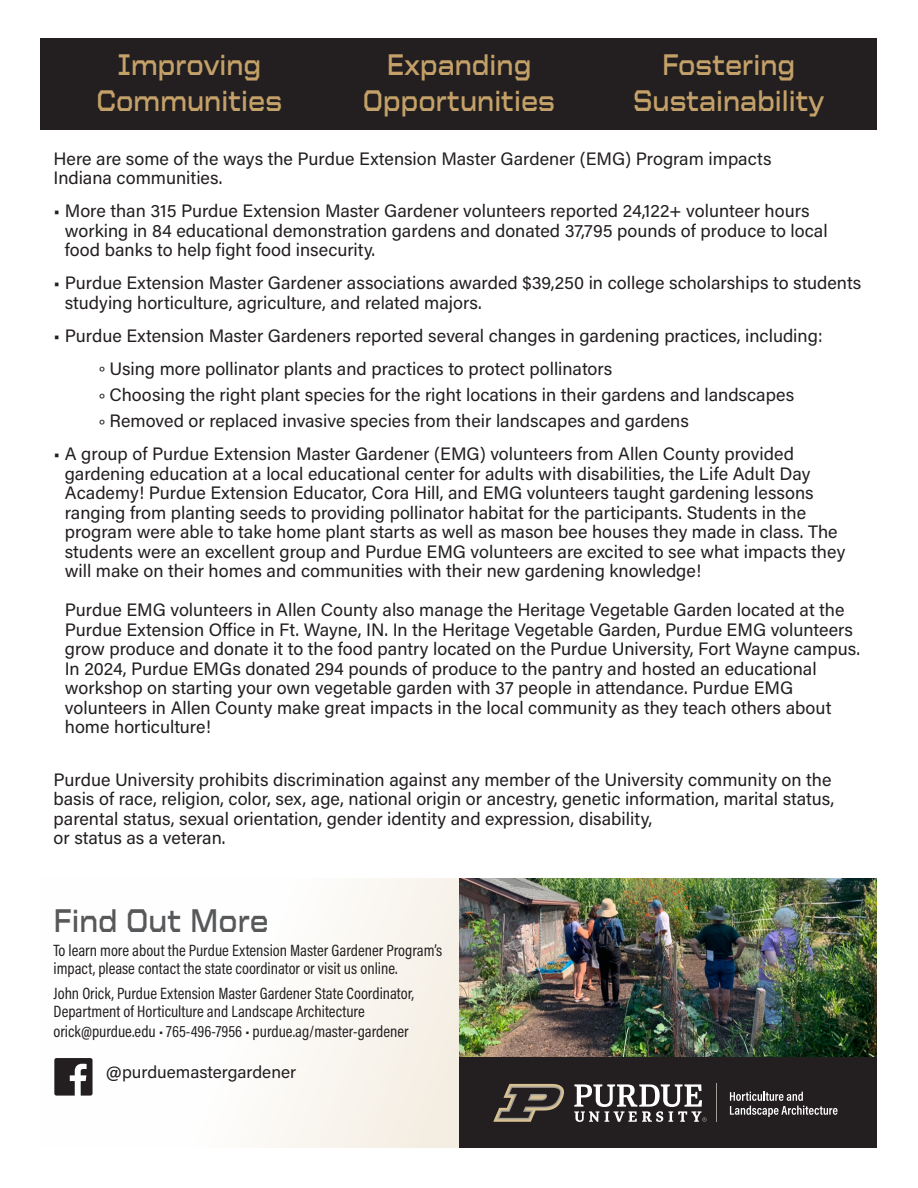
<style>
.page{position:relative;width:918px;height:1188px;background:#fff}
.page>*{position:absolute;margin:0;border:0;box-sizing:border-box;transform-origin:0 0}
.t1{font:700 33px "United Sans Ext";color:#57585a;scale:.6 1}
.t2{font:700 30px/36px "United Sans Ext";color:#c4a168;text-align:center;scale:.6 1}
.t3{font:18px/19.5px "Acumin Pro";color:#231f20}
.t4{font:17.25px "Acumin Pro";color:#231f20}
.t5{font:16.5px/18px "Acumin Pro Cond";color:#231f20}
</style>
<div class="page">
<svg style="left:264px;top:878px;width:195px;height:270px;fill:#f9f6f0"></svg>
<div style="left:459px;top:1056px;width:418px;height:92px;background:#231f20"></div>
<svg style="left:730px;top:1092px;width:108px;height:25px"></svg>
<svg style="left:493px;top:1084px;width:71px;height:38px"></svg>
<hr style="left:716px;top:1084px;width:1px;height:38px;background:#a19d97">
<svg style="left:574px;top:1084px;width:133px;height:38px"></svg>
<img style="left:459px;top:878px;width:418px;height:178px">
<div style="left:40px;top:38px;width:837px;height:92px;background:#231f20"></div>
<svg style="left:54px;top:1058px;width:39px;height:38px"></svg>
<p class="t2" style="left:96px;top:46px;width:311px">Improving<br>Communities</p>
<p class="t2" style="left:363px;top:46px;width:322px">Expanding<br>Opportunities</p>
<p class="t2" style="left:633px;top:46px;width:320px">Fostering<br>Sustainability</p>
<p class="t3" style="left:54px;top:148px;width:719px">Here are some of the ways the Purdue Extension Master Gardener (EMG) Program impacts<br>Indiana communities.</p>
<p class="t3" style="left:65px;top:201px;width:764px;text-indent:-11px">• More than 315 Purdue Extension Master Gardener volunteers reported 24,122+ volunteer hours working in 84 educational demonstration gardens and donated 37,795 pounds of produce to local food banks to help fight food insecurity.</p>
<p class="t3" style="left:65px;top:273px;width:798px;text-indent:-11px">• Purdue Extension Master Gardener associations awarded $39,250 in college scholarships to students studying horticulture, agriculture, and related majors.</p>
<p class="t3" style="left:54px;top:325px;width:771px">• Purdue Extension Master Gardeners reported several changes in gardening practices, including:</p>
<p class="t3" style="left:99px;top:358px;width:515px">° Using more pollinator plants and practices to protect pollinators</p>
<p class="t3" style="left:99px;top:384px;width:697px">° Choosing the right plant species for the right locations in their gardens and landscapes</p>
<p class="t3" style="left:99px;top:411px;width:591px">° Removed or replaced invasive species from their landscapes and gardens</p>
<p class="t3" style="left:65px;top:444px;width:782px;text-indent:-11px">• A group of Purdue Extension Master Gardener (EMG) volunteers from Allen County provided gardening education at a local educational center for adults with disabilities, the Life Adult Day Academy! Purdue Extension Educator, Cora Hill, and EMG volunteers taught gardening lessons ranging from planting seeds to providing pollinator habitat for the participants. Students in the program were able to take home plant starts as well as mason bee houses they made in class. The students were an excellent group and Purdue EMG volunteers are excited to see what impacts they will make on their homes and communities with their new gardening knowledge!</p>
<p class="t3" style="left:65px;top:600px;width:797px">Purdue EMG volunteers in Allen County also manage the Heritage Vegetable Garden located at the Purdue Extension Office in Ft. Wayne, IN. In the Heritage Vegetable Garden, Purdue EMG volunteers grow produce and donate it to the food pantry located on the Purdue University, Fort Wayne campus.<br>In 2024, Purdue EMGs donated 294 pounds of produce to the pantry and hosted an educational workshop on starting your own vegetable garden with 37 people in attendance. Purdue EMG volunteers in Allen County make great impacts in the local community as they teach others about home horticulture!</p>
<p class="t3" style="left:54px;top:769px;width:782px">Purdue University prohibits discrimination against any member of the University community on the basis of race, religion, color, sex, age, national origin or ancestry, genetic information, marital status, parental status, sexual orientation, gender identity and expression, disability,<br>or status as a veteran.</p>
<p class="t1" style="left:54px;top:901px;width:360px">Find Out More</p>
<p class="t5" style="left:54px;top:941px;width:390px">To learn more about the Purdue Extension Master Gardener Program’s impact, please contact the state coordinator or visit us online.</p>
<p class="t5" style="left:54px;top:984px;width:362px">John Orick, Purdue Extension Master Gardener State Coordinator,<br>Department of Horticulture and Landscape Architecture</p>
<p class="t5" style="left:54px;top:1022px;width:357px">orick@purdue.edu • 765-496-7956 • purdue.ag/master-gardener</p>
<p class="t4" style="left:106px;top:1060px;width:192px">@purduemastergardener</p>
</div>
